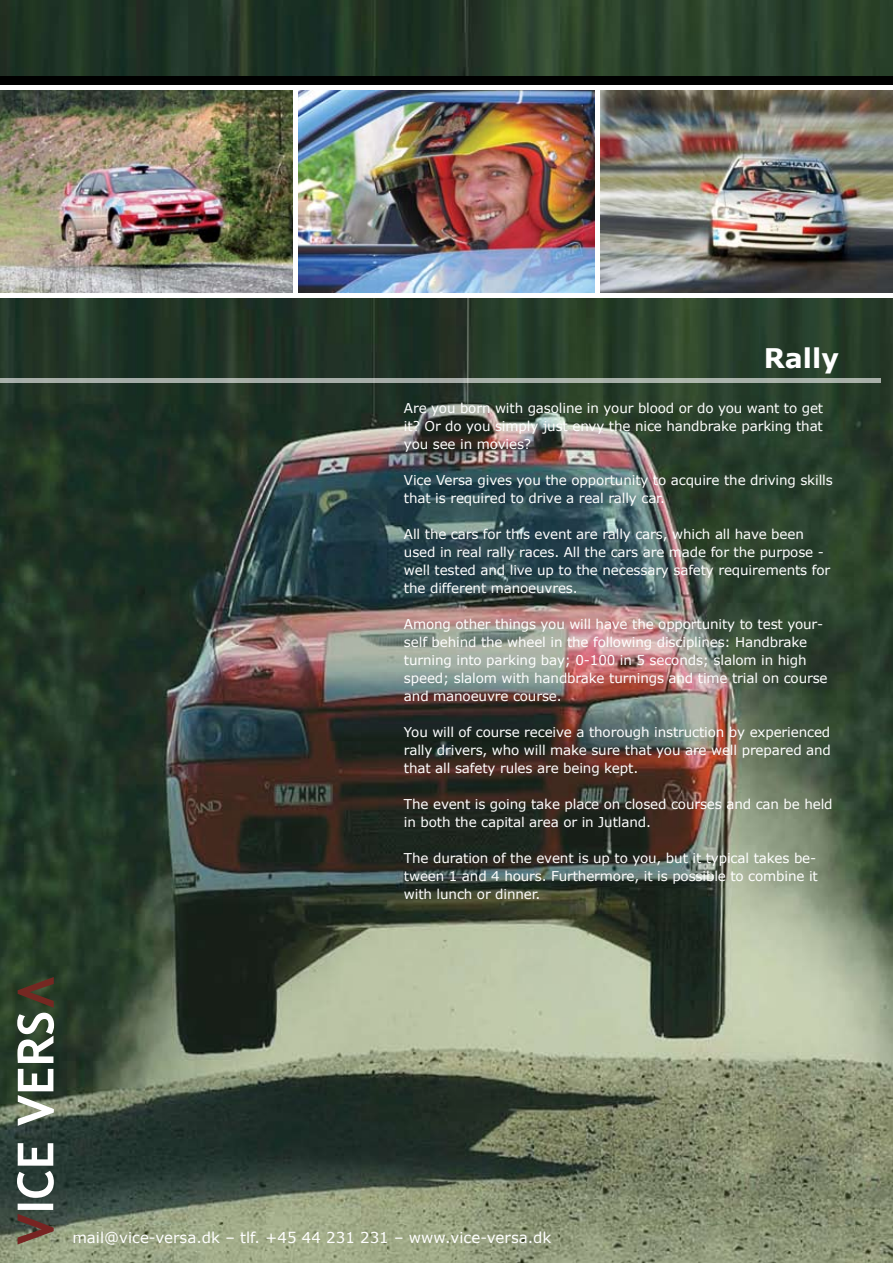
<style>
.page{position:relative;width:893px;height:1263px;background:#fff}
.page>*{position:absolute;margin:0;border:0;box-sizing:border-box;transform-origin:0 0}
.t1{font:700 27px "Verdana";color:#fff}
.t2{font:15px "Verdana";color:#fff}
.t3{font:13.5px/18px "Verdana";letter-spacing:-.01em;color:#fff}
</style>
<div class="page">
<img style="left:0;top:0;width:893px;height:1263px">
<img style="left:0;top:89px;width:293px;height:204px">
<img style="left:600px;top:89px;width:293px;height:204px">
<img style="left:298px;top:89px;width:297px;height:204px">
<div style="left:0;top:378px;width:880px;height:5px;background:#a6afa8"></div>
<div style="left:293px;top:89px;width:5px;height:204px;background:#fff"></div>
<div style="left:595px;top:89px;width:5px;height:204px;background:#fff"></div>
<div style="left:0;top:293px;width:893px;height:5px;background:#fff"></div>
<div style="left:0;top:77px;width:893px;height:8px;background:#000"></div>
<hr style="left:0;top:85px;width:893px;height:4px;background:#fff">
<svg style="left:18px;top:1214px;width:36px;height:30px"></svg>
<div style="left:18px;top:1203px;width:35px;height:7px;background:#fff"></div>
<svg style="left:17px;top:1143px;width:37px;height:55px"></svg>
<svg style="left:18px;top:1069px;width:36px;height:57px"></svg>
<svg style="left:17px;top:977px;width:37px;height:86px"></svg>
<h1 class="t1" style="left:764px;top:341px;width:77px">Rally</h1>
<p class="t3" style="left:404px;top:399px;width:421px;text-align:justify">Are you born with gasoline in your blood or do you want to get it? Or do you simply just envy the nice handbrake parking that you see in movies?</p>
<p class="t3" style="left:404px;top:471px;width:430px">Vice Versa gives you the opportunity to acquire the driving skills that is required to drive a real rally car.</p>
<p class="t3" style="left:404px;top:525px;width:428px">All the cars for this event are rally cars, which all have been used in real rally races. All the cars are made for the purpose - well tested and live up to the necessary safety requirements for the different manoeuvres.</p>
<p class="t3" style="left:404px;top:615px;width:425px">Among other things you will have the opportunity to test your&shy;self behind the wheel in the following disciplines: Handbrake turning into parking bay; 0-100 in 5 seconds; slalom in high speed; slalom with handbrake turnings and time trial on course and manoeuvre course.</p>
<p class="t3" style="left:404px;top:723px;width:429px;text-align:justify">You will of course receive a thorough instruction by experienced rally drivers, who will make sure that you are well prepared and that all safety rules are being kept.</p>
<p class="t3" style="left:404px;top:795px;width:430px">The event is going take place on closed courses and can be held in both the capital area or in Jutland.</p>
<p class="t3" style="left:404px;top:849px;width:415px">The duration of the event is up to you, but it typical takes be&shy;tween 1 and 4 hours. Furthermore, it is possible to combine it with lunch or dinner.</p>
<p class="t2" style="left:72px;top:1228px;width:481px">mail@vice-versa.dk – tlf. +45 44 231 231 – www.vice-versa.dk</p>
</div>
